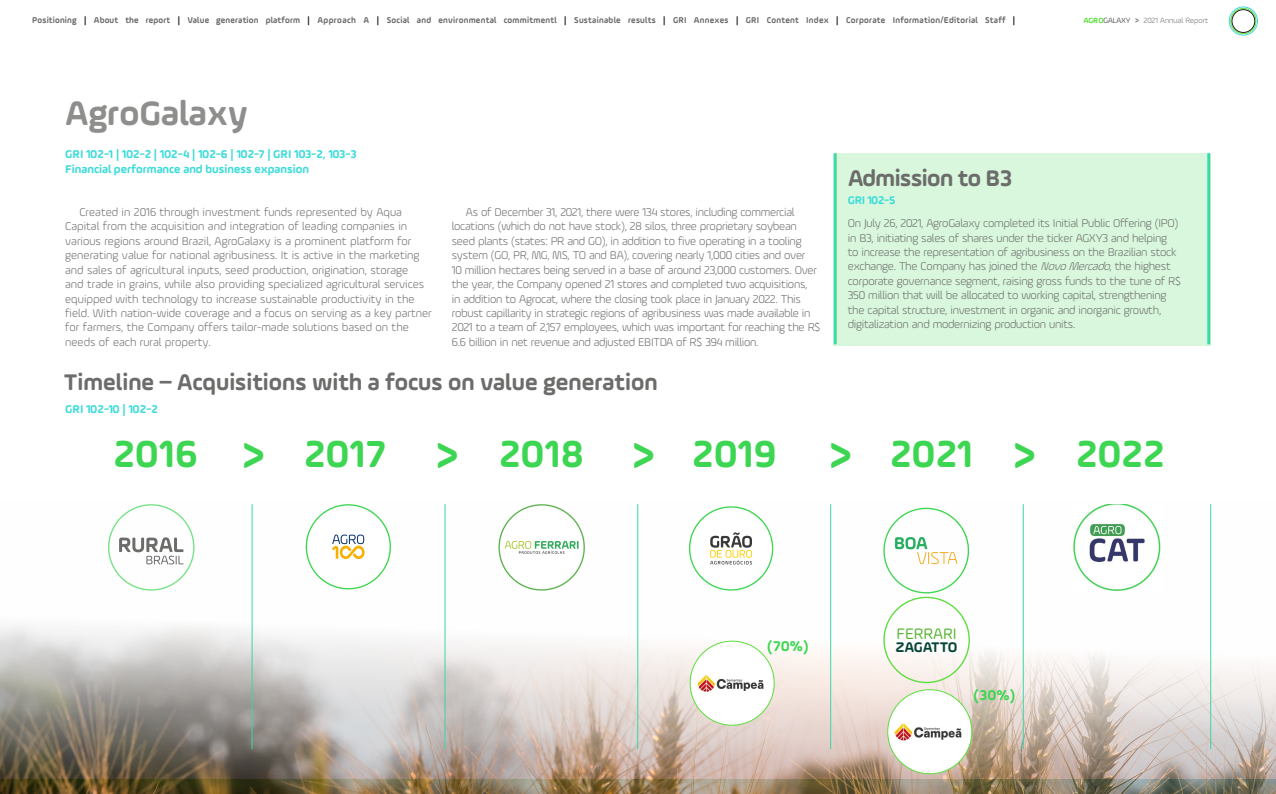
<style>
.page{position:relative;width:1276px;height:794px;background:#fff}
.page>*{position:absolute;margin:0;border:0;box-sizing:border-box;transform-origin:0 0}
.t1{font:700 48px "Ample Soft Pro";color:#3dd652}
.t2{font:700 40px "Ample Soft Pro";color:#3dd652}
.t3{font:700 36px "Ample Soft Pro";color:#8e8e8d}
.t4{font:700 24px "Ample Soft Pro";color:#6c6c6b}
.t5{font:700 24px "Ample Soft Pro";letter-spacing:-.02em;color:#6c6c6b}
.t6{font:16.1px "Ample Soft";color:#59b533}
.t7{font:700 15px "Ample Soft Pro";color:#3dd652}
.t8{font:700 14.8px "Ample Soft";letter-spacing:-.01em;color:#054538}
.t9{font:300 12px/14.4px "Ample Soft Pro";letter-spacing:-.02em;color:#6c6c6b}
.t10{font:300 12px/14.4px "Ample Soft Pro";color:#6c6c6b}
.t11{font:700 12px/14.4px "Ample Soft Pro";color:#3ddbd9}
.t12{font:700 11.8px "Ample Soft Pro";letter-spacing:-.02em;color:#3ddbd9}
.t13{font:700 9px "Ample Soft Pro";letter-spacing:.03em;color:#6c6c6b;scale:.95 1}
.t14{font:300 8px "Ample Soft Pro";color:#6c6c6b}
.s1{color:#1d1d1b}
.s2{font-weight:700;color:#5cde3d}
.s3{font-weight:700}
.s4{font-style:italic}
.s5{color:#fff}
</style>
<div class="page">
<div style="left:1229px;top:7px;width:28px;height:28px;border:1px solid #3ddbd9;border-radius:50%"></div>
<div style="left:1230px;top:8px;width:26px;height:26px;border:1px solid #5cde3d;border-radius:50%"></div>
<div style="left:1231px;top:10px;width:24px;height:23px;border:1px solid #1d1d1b;border-radius:50%"></div>
<img style="left:0;top:504px;width:1276px;height:290px">
<img style="left:1072px;top:504px;width:90px;height:87px">
<svg style="left:306px;top:504px;width:85px;height:85px"></svg>
<svg style="left:498px;top:504px;width:86px;height:86px"></svg>
<svg style="left:689px;top:506px;width:84px;height:84px"></svg>
<div style="left:833px;top:153px;width:377px;height:193px;background:#d8f7dc"></div>
<hr style="left:833px;top:153px;width:3px;height:191px;background:#fff">
<hr style="left:1207px;top:153px;width:3px;height:191px;background:#fff">
<hr style="left:252px;top:504px;width:1px;height:245px;background:#3bd6a8">
<hr style="left:637px;top:504px;width:1px;height:245px;background:#3bd6a8">
<hr style="left:445px;top:504px;width:1px;height:245px;background:#3bd6a8">
<hr style="left:830px;top:504px;width:1px;height:245px;background:#3bd6a8">
<hr style="left:1023px;top:504px;width:1px;height:245px;background:#3bd6a8">
<hr style="left:1210px;top:504px;width:1px;height:245px;background:#3bd6a8">
<svg style="left:883px;top:508px;width:87px;height:175px"></svg>
<svg style="left:108px;top:504px;width:86px;height:86px"></svg>
<div style="left:690px;top:641px;width:84px;height:84px;background:#fff;border-radius:50%"></div>
<img style="left:697px;top:675px;width:67px;height:17px">
<div style="left:887px;top:689px;width:85px;height:85px;background:#fff;border-radius:50%"></div>
<img style="left:894px;top:723px;width:68px;height:18px">
<p class="t13" style="left:32px;top:14px;width:1036px">Positioning <span class="s1">|</span> About the report <span class="s1">|</span> Value generation platform <span class="s1">|</span> Approach A <span class="s1">|</span> Social and environmental commitmentl <span class="s1">|</span> Sustainable results <span class="s1">|</span> GRI Annexes <span class="s1">|</span> GRI Content Index <span class="s1">|</span> Corporate Information/Editorial Staff <span class="s1">|</span></p>
<p class="t14" style="left:1083px;top:15px;width:126px"><span class="s2">AGRO</span><span class="s1">GALAXY</span> <span class="s3">&gt;</span> 2021 Annual Report</p>
<h3 class="t3" style="left:65px;top:88px;width:184px">AgroGalaxy</h3>
<p class="t11" style="left:65px;top:147px;width:293px">GRI 102-1 | 102-2 | 102-4 | 102-6 | 102-7 | GRI 103-2, 103-3<br>Financial performance and business expansion</p>
<p class="t10" style="left:65px;top:204px;width:368px;text-indent:14px">Created in 2016 through investment funds represented by Aqua Capital from the acquisition and integration of leading companies in various regions around Brazil, AgroGalaxy is a prominent platform for generating value for national agribusiness. It is active in the marketing and sales of agricultural inputs, seed production, origination, storage<br>and trade in grains, while also providing specialized agricultural services equipped with technology to increase sustainable productivity in the field. With nation-wide coverage and a focus on serving as a key partner for farmers, the Company offers tailor-made solutions based on the needs of each rural property.</p>
<p class="t9" style="left:452px;top:204px;width:370px;text-indent:14px">As of December 31, 2021, there were 134 stores, including commercial locations (which do not have stock), 28 silos, three proprietary soybean seed plants (states: PR and GO), in addition to five operating in a tooling system (GO, PR, MG, MS, TO and BA), covering nearly 1,000 cities and over<br>10 million hectares being served in a base of around 23,000 customers. Over the year, the Company opened 21 stores and completed two acquisitions,<br>in addition to Agrocat, where the closing took place in January 2022. This robust capillarity in strategic regions of agribusiness was made available in 2021 to a team of 2,157 employees, which was important for reaching the R$ 6.6 billion in net revenue and adjusted EBITDA of R$ 394 million.</p>
<h3 class="t4" style="left:64px;top:365px;width:595px">Timeline – Acquisitions with a focus on value generation</h3>
<p class="t11" style="left:65px;top:401px;width:94px">GRI 102-10 | 102-2</p>
<h3 class="t5" style="left:848px;top:162px;width:166px">Admission to B3</h3>
<p class="t12" style="left:848px;top:192px;width:49px">GRI 102-5</p>
<p class="t9" style="left:848px;top:215px;width:335px">On July 26, 2021, AgroGalaxy completed its Initial Public Offering (IPO) in B3, initiating sales of shares under the ticker AGXY3 and helping to increase the representation of agribusiness on the Brazilian stock exchange. The Company has joined the <span class="s4">NovoMercado</span>, the highest corporate governance segment, raising gross funds to the tune of R$ 350 million that will be allocated to working capital, strengthening the capital structure, investment in organic and inorganic growth, digitalization and modernizing production units.</p>
<h2 class="t2" style="left:113px;top:426px;width:86px">2016</h2>
<h2 class="t2" style="left:304px;top:426px;width:83px">2017</h2>
<h2 class="t2" style="left:499px;top:426px;width:86px">2018</h2>
<h2 class="t2" style="left:692px;top:426px;width:86px">2019</h2>
<h2 class="t2" style="left:890px;top:426px;width:85px">2021</h2>
<h2 class="t2" style="left:1076px;top:426px;width:90px">2022</h2>
<h1 class="t1" style="left:242px;top:422px;width:24px">&gt;</h1>
<h1 class="t1" style="left:436px;top:422px;width:24px">&gt;</h1>
<h1 class="t1" style="left:632px;top:422px;width:24px">&gt;</h1>
<h1 class="t1" style="left:829px;top:422px;width:24px">&gt;</h1>
<h1 class="t1" style="left:1013px;top:422px;width:47px">&gt;<span class="s5">&gt;</span></h1>
<p class="t7" style="left:767px;top:635px;width:43px">(70%)</p>
<h3 class="t6" style="left:896px;top:624px;width:62px">FERRARI</h3>
<p class="t8" style="left:896px;top:638px;width:63px">ZAGATTO</p>
<p class="t7" style="left:973px;top:685px;width:43px">(30%)</p>
</div>
